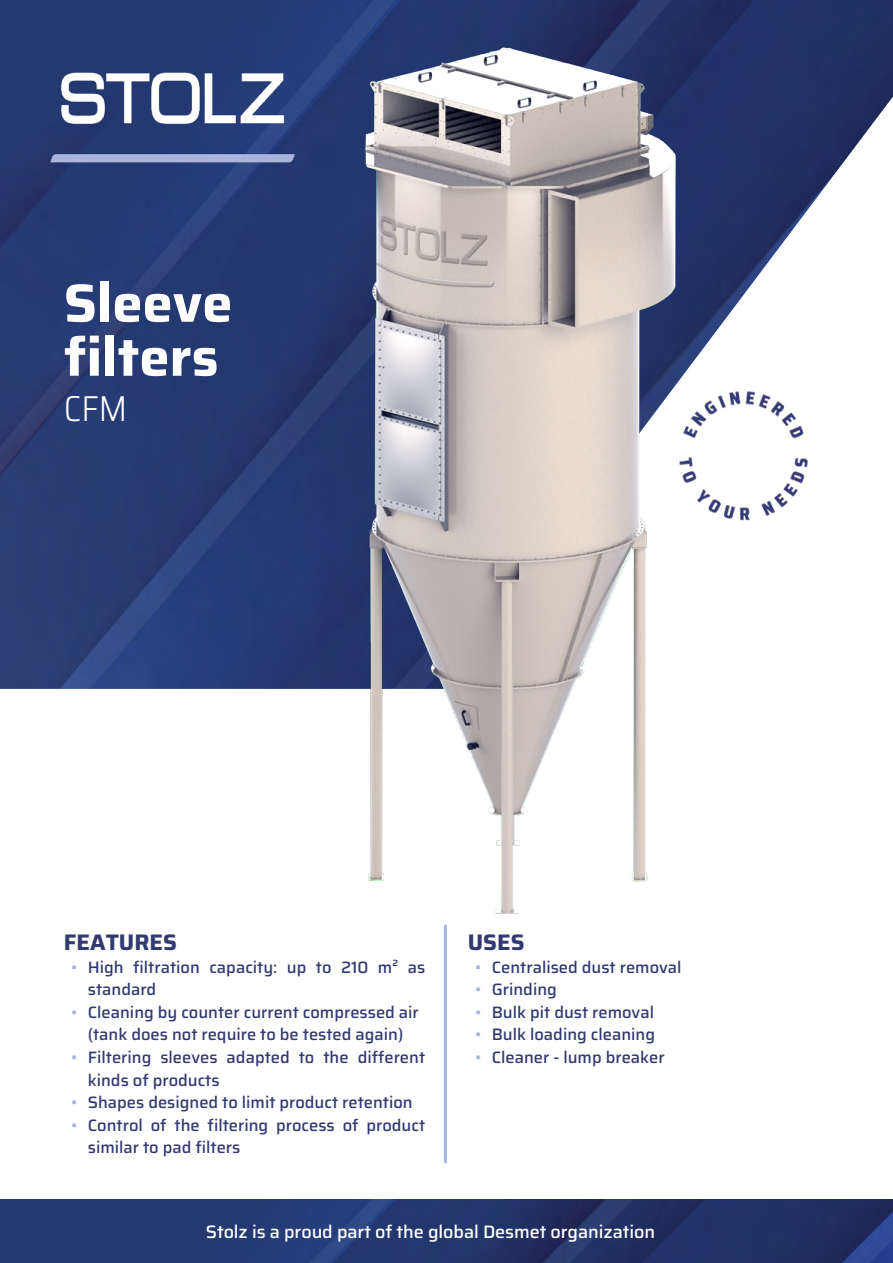
<style>
.page{position:relative;width:893px;height:1263px;background:#fff}
.page>*{position:absolute;margin:0;border:0;box-sizing:border-box;transform-origin:0 0}
.t1{font:700 54px/54px "Saira";color:#fff}
.t2{font:300 semi-condensed 36px "Saira";color:#fff}
.t3{font:700 22.5px "Saira";color:#313a71}
.t4{font:500 18px "Saira";letter-spacing:-.005em;color:#fff}
.t5{font:500 16.5px/22.5px "Saira";color:#313a71}
.s1{color:#a9b4de}
</style>
<div class="page">
<img style="left:0;top:1199px;width:893px;height:64px">
<img style="left:0;top:0;width:893px;height:689px">
<img style="left:0;top:6px;width:126px;height:223px">
<hr style="left:444px;top:925px;width:3px;height:238px;background:#a9b4de">
<img style="left:837px;top:349px;width:13px;height:214px">
<img style="left:126px;top:6px;width:711px;height:908px">
<h1 class="t1" style="left:64px;top:274px;width:170px">Sleeve filters</h1>
<h2 class="t2" style="left:64px;top:379px;width:65px">CFM</h2>
<h3 class="t3" style="left:64px;top:924px;width:115px">FEATURES</h3>
<p class="t5" style="left:88px;top:955px;width:339px;text-indent:-16px"><span class="s1">•</span> High filtration capacity: up to 210 m² as standard</p>
<p class="t5" style="left:71px;top:1000px;width:349px;text-align:center"><span class="s1">•</span> Cleaning by counter current compressed air (tank does not require to be tested again)</p>
<p class="t5" style="left:88px;top:1045px;width:339px;text-indent:-16px"><span class="s1">•</span> Filtering sleeves adapted to the different kinds of products</p>
<p class="t5" style="left:71px;top:1090px;width:343px"><span class="s1">•</span> Shapes designed to limit product retention</p>
<p class="t5" style="left:88px;top:1113px;width:339px;text-indent:-16px"><span class="s1">•</span> Control of the filtering process of product similar to pad filters</p>
<h3 class="t3" style="left:468px;top:924px;width:58px">USES</h3>
<p class="t5" style="left:475px;top:955px;width:208px"><span class="s1">•</span> Centralised dust removal</p>
<p class="t5" style="left:475px;top:978px;width:83px"><span class="s1">•</span> Grinding</p>
<p class="t5" style="left:475px;top:1000px;width:180px"><span class="s1">•</span> Bulk pit dust removal</p>
<p class="t5" style="left:475px;top:1023px;width:181px"><span class="s1">•</span> Bulk loading cleaning</p>
<p class="t5" style="left:475px;top:1045px;width:191px"><span class="s1">•</span> Cleaner - lump breaker</p>
<p class="t4" style="left:206px;top:1217px;width:451px">Stolz is a proud part of the global Desmet organization</p>
</div>
